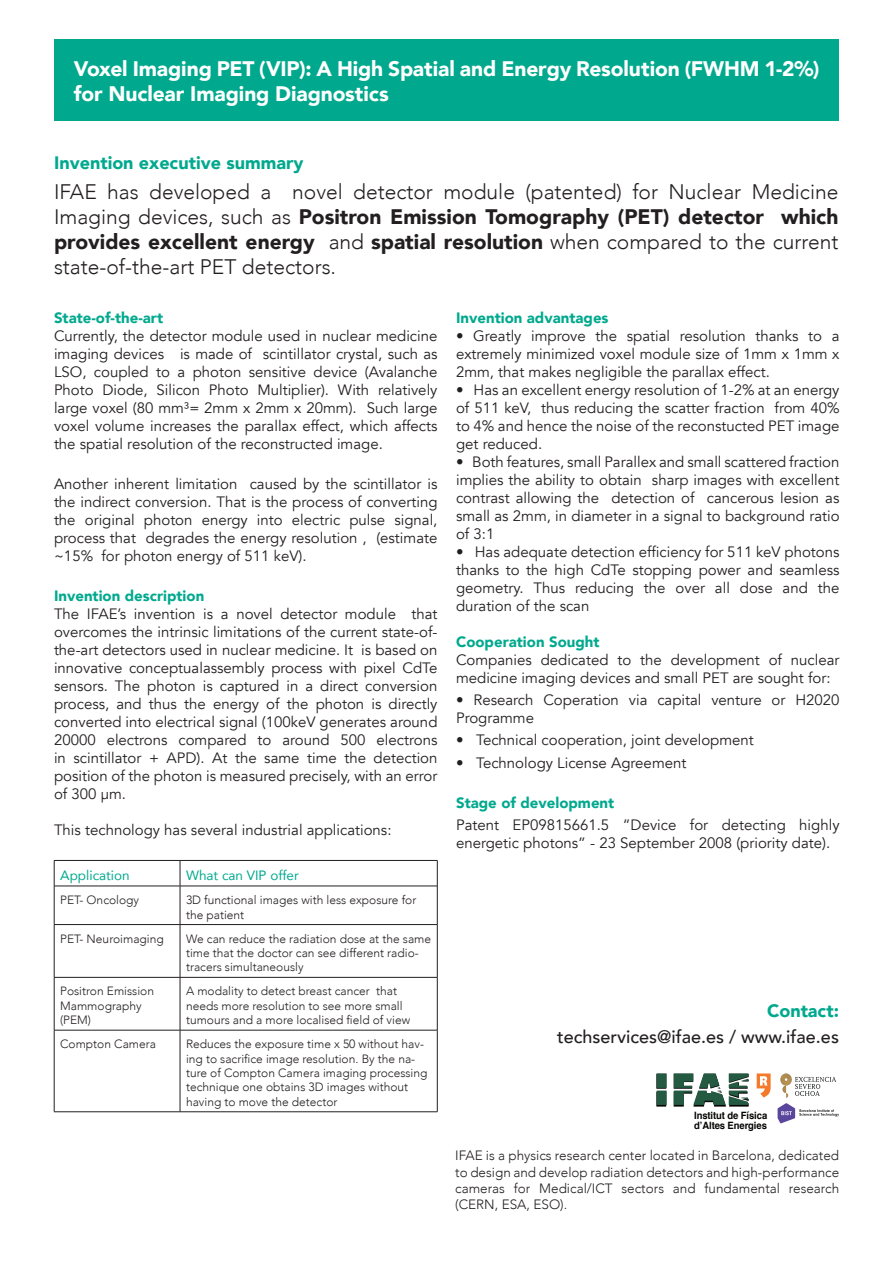
<style>
.page{position:relative;width:893px;height:1263px;background:#fff}
.page>*{position:absolute;margin:0;border:0;box-sizing:border-box;transform-origin:0 0}
.t1{font:300 21px/25.2px "Avenir";color:#231f20;text-align:justify}
.t2{font:900 21px/25.2px "Avenir";letter-spacing:-.005em;color:#fff}
.t3{font:900 18px "Avenir";color:#00a98e}
.t4{font:500 18px "Avenir";color:#231f20}
.t5{font:15px/18px "Avenir";color:#231f20;text-align:justify}
.t6{font:900 15px "Avenir";color:#00a98e}
.t7{font:300 13.5px/16.2px "Avenir";color:#231f20;text-align:justify}
.t8{font:13.5px "Avenir";color:#00a98e}
.t9{font:300 12px/14.4px "Avenir";color:#231f20}
.t10{font:700 10.05px/10.1px "Helvetica";letter-spacing:-.01em;color:#040503;scale:.94 1}
.s1{font-weight:900}
</style>
<div class="page">
<img style="left:656px;top:1073px;width:93px;height:34px">
<svg style="left:657px;top:1073px;width:91px;height:32px"></svg>
<svg style="left:757px;top:1073px;width:14px;height:24px"></svg>
<svg style="left:778px;top:1073px;width:61px;height:50px"></svg>
<hr style="left:54px;top:885px;width:126px;height:1px;background:#231f20">
<hr style="left:180px;top:885px;width:257px;height:1px;background:#231f20">
<hr style="left:54px;top:860px;width:126px;height:1px;background:#231f20">
<svg style="left:54px;top:861px;width:1px;height:25px"></svg>
<hr style="left:180px;top:860px;width:257px;height:1px;background:#231f20">
<svg style="left:180px;top:861px;width:1px;height:25px"></svg>
<svg style="left:437px;top:861px;width:1px;height:25px"></svg>
<hr style="left:54px;top:886px;width:1px;height:38px;background:#231f20">
<hr style="left:180px;top:886px;width:1px;height:38px;background:#231f20">
<hr style="left:437px;top:886px;width:1px;height:38px;background:#231f20">
<hr style="left:54px;top:924px;width:126px;height:1px;background:#231f20">
<hr style="left:54px;top:925px;width:1px;height:52px;background:#231f20">
<hr style="left:180px;top:924px;width:257px;height:1px;background:#231f20">
<hr style="left:180px;top:925px;width:1px;height:52px;background:#231f20">
<hr style="left:437px;top:925px;width:1px;height:52px;background:#231f20">
<hr style="left:54px;top:977px;width:126px;height:1px;background:#231f20">
<hr style="left:54px;top:977px;width:1px;height:53px;background:#231f20">
<hr style="left:180px;top:977px;width:257px;height:1px;background:#231f20">
<hr style="left:180px;top:977px;width:1px;height:53px;background:#231f20">
<hr style="left:437px;top:977px;width:1px;height:53px;background:#231f20">
<hr style="left:54px;top:1030px;width:126px;height:1px;background:#231f20">
<hr style="left:54px;top:1030px;width:1px;height:81px;background:#231f20">
<hr style="left:180px;top:1030px;width:257px;height:1px;background:#231f20">
<hr style="left:180px;top:1030px;width:1px;height:81px;background:#231f20">
<hr style="left:437px;top:1030px;width:1px;height:81px;background:#231f20">
<hr style="left:54px;top:1111px;width:126px;height:1px;background:#231f20">
<hr style="left:180px;top:1111px;width:257px;height:1px;background:#231f20">
<div style="left:54px;top:39px;width:785px;height:82px;background:#00a98e"></div>
<p class="t2" style="left:74px;top:56px;width:747px">Voxel Imaging PET (VIP): A High Spatial and Energy Resolution (FWHM 1-2%) for Nuclear Imaging Diagnostics</p>
<p class="t3" style="left:54px;top:147px;width:251px">Invention executive summary</p>
<p class="t1" style="left:54px;top:179px;width:786px">IFAE has developed a novel detector module (patented) for Nuclear Medicine Imaging devices, such as <span class="s1">Positron Emission Tomography (PET) detector which provides excellent energy</span> and <span class="s1">spatial resolution</span> when compared to the current state-of-the-art PET detectors.</p>
<p class="t6" style="left:54px;top:305px;width:111px">State-of-the-art</p>
<p class="t5" style="left:54px;top:327px;width:385px">Currently, the detector module used in nuclear medicine imaging devices is made of scintillator crystal, such as LSO, coupled to a photon sensitive device (Avalanche Photo Diode, Silicon Photo Multiplier). With relatively large voxel (80 mm³= 2mm x 2mm x 20mm). Such large voxel volume increases the parallax effect, which affects the spatial resolution of the reconstructed image.</p>
<p class="t5" style="left:54px;top:475px;width:385px">Another inherent limitation caused by the scintillator is the indirect conversion. That is the process of converting the original photon energy into electric pulse signal, process that degrades the energy resolution , (estimate ~15% for photon energy of 511 keV).</p>
<p class="t6" style="left:54px;top:583px;width:152px">Invention description</p>
<p class="t5" style="left:54px;top:605px;width:385px">The IFAE’s invention is a novel detector module that overcomes the intrinsic limitations of the current state-of&shy;the-art detectors used in nuclear medicine. It is based on innovative conceptualassembly process with pixel CdTe sensors. The photon is captured in a direct conversion process, and thus the energy of the photon is directly converted into electrical signal (100keV generates around 20000 electrons compared to around 500 electrons in scintillator + APD). At the same time the detection position of the photon is measured precisely, with an error of 300 μm.</p>
<p class="t5" style="left:54px;top:821px;width:339px">This technology has several industrial applications:</p>
<p class="t8" style="left:60px;top:864px;width:71px">Application</p>
<p class="t8" style="left:186px;top:864px;width:114px">What can VIP offer</p>
<p class="t9" style="left:60px;top:893px;width:80px">PET- Oncology</p>
<p class="t9" style="left:186px;top:893px;width:232px">3D functional images with less exposure for the patient</p>
<p class="t9" style="left:60px;top:931px;width:105px">PET- Neuroimaging</p>
<p class="t9" style="left:186px;top:931px;width:247px">We can reduce the radiation dose at the same time that the doctor can see different radio&shy;tracers simultaneously</p>
<p class="t9" style="left:60px;top:984px;width:95px">Positron Emission<br>Mammography (PEM)</p>
<p class="t9" style="left:186px;top:984px;width:226px">A modality to detect breast cancer that needs more resolution to see more small tumours and a more localised field of view</p>
<p class="t9" style="left:60px;top:1037px;width:97px">Compton Camera</p>
<p class="t9" style="left:186px;top:1037px;width:243px">Reduces the exposure time x 50 without hav&shy;ing to sacrifice image resolution. By the na&shy;ture of Compton Camera imaging processing technique one obtains 3D images without having to move the detector</p>
<p class="t6" style="left:456px;top:305px;width:154px">Invention advantages</p>
<p class="t5" style="left:456px;top:327px;width:385px">• Greatly improve the spatial resolution thanks to a extremely minimized voxel module size of 1mm x 1mm x 2mm, that makes negligible the parallax effect.</p>
<p class="t5" style="left:456px;top:381px;width:385px">• Has an excellent energy resolution of 1-2% at an energy of 511 keV, thus reducing the scatter fraction from 40% to 4% and hence the noise of the reconstucted PET image get reduced.</p>
<p class="t5" style="left:456px;top:453px;width:385px">• Both features, small Parallex and small scattered fraction implies the ability to obtain sharp images with excellent contrast allowing the detection of cancerous lesion as small as 2mm, in diameter in a signal to background ratio of 3:1</p>
<p class="t5" style="left:456px;top:543px;width:385px">• Has adequate detection efficiency for 511 keV photons thanks to the high CdTe stopping power and seamless geometry. Thus reducing the over all dose and the duration of the scan</p>
<p class="t6" style="left:456px;top:629px;width:145px">Cooperation Sought</p>
<p class="t5" style="left:456px;top:651px;width:385px">Companies dedicated to the development of nuclear medicine imaging devices and small PET are sought for:</p>
<p class="t5" style="left:456px;top:691px;width:385px">• Research Coperation via capital venture or H2020<br>Programme</p>
<p class="t5" style="left:456px;top:731px;width:299px">• Technical cooperation, joint development</p>
<p class="t5" style="left:456px;top:754px;width:232px">• Technology License Agreement</p>
<p class="t6" style="left:456px;top:790px;width:160px">Stage of development</p>
<p class="t5" style="left:456px;top:816px;width:385px">Patent EP09815661.5 ”Device for detecting highly energetic photons” - 23 September 2008 (priority date).</p>
<p class="t3" style="left:767px;top:995px;width:73px">Contact:</p>
<p class="t4" style="left:557px;top:1021px;width:283px">techservices@ifae.es / www.ifae.es</p>
<p class="t10" style="left:694px;top:1110px;width:79px">Institut de Física d’Altes Energies</p>
<p class="t7" style="left:455px;top:1148px;width:385px">IFAE is a physics research center located in Barcelona, dedicated to design and develop radiation detectors and high-performance cameras for Medical/ICT sectors and fundamental research (CERN, ESA, ESO).</p>
</div>
